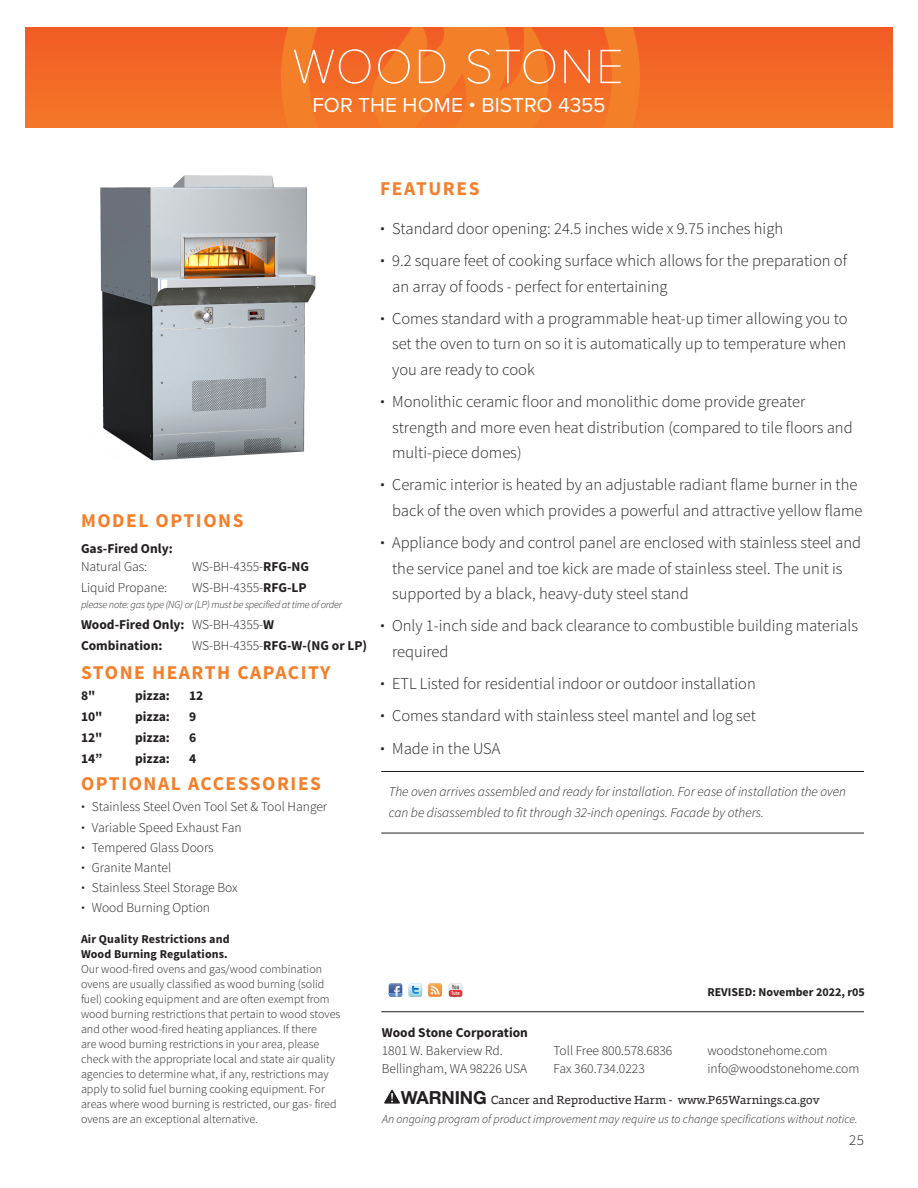
<style>
.page{position:relative;width:918px;height:1188px;background:#fff}
.page>*{position:absolute;margin:0;border:0;box-sizing:border-box;transform-origin:0 0}
.t1{font:100 49.95px "Proxima Nova T";letter-spacing:.02em;color:#fff}
.t2{font:21px "Proxima Nova";letter-spacing:.005em;color:#fff}
.body_text{font:700 19.5px "Source Sans Pro";letter-spacing:.08em;color:#f47f2a}
.Body_Headers{font:700 19.5px "Source Sans Pro";letter-spacing:.08em;color:#f47f2a}
.Body_Headers-2{font:300 16.5px/25.5px "Source Sans Pro";color:#231f20}
.t3{font:300 15px "Source Sans Pro";color:#231f20}
.body_text-2{font:300 13.5px "Source Sans Pro";color:#231f20}
.Body_Headers-3{font:300 13.5px "Source Sans Pro";color:#231f20}
.body_text-3{font:italic 300 13.5px/21px "Source Sans Pro";color:#231f20}
.Body_Headers-4{font:700 13.5px/18px "Source Sans Pro";color:#231f20}
.body_text-4{font:700 13.5px "Source Sans Pro";color:#231f20}
.Product_Body_Copy{font:300 12px/15px "Source Sans Pro";color:#231f20}
.body_text-5{font:italic 300 12px "Source Sans Pro";color:#231f20}
.t4{font:12px "Foro";letter-spacing:-.01em;color:#231f20}
.t5{font:700 12px "Source Sans Pro";color:#231f20}
.Body_Headers-5{font:italic 300 10.5px "Source Sans Pro";letter-spacing:-.02em;color:#231f20}
.s1{font-weight:300}
.s2{font-weight:700}
.s3{font-family:"Helvetica Neue LT Pro";font-weight:700;font-size:18px}
</style>
<div class="page">
<hr style="left:381px;top:771px;width:483px;height:1px;background:#231f20">
<hr style="left:381px;top:833px;width:483px;height:1px;background:#231f20">
<hr style="left:381px;top:1011px;width:483px;height:1px;background:#231f20">
<svg style="left:389px;top:983px;width:13px;height:14px"></svg>
<svg style="left:409px;top:983px;width:13px;height:14px"></svg>
<svg style="left:449px;top:983px;width:13px;height:14px"></svg>
<svg style="left:428px;top:983px;width:14px;height:14px"></svg>
<img style="left:100px;top:175px;width:216px;height:286px">
<svg style="left:384px;top:1090px;width:16px;height:14px"></svg>
<div style="left:26px;top:27px;width:866px;height:101px;background:linear-gradient(to bottom,#f25b24,#f47827)"></div>
<svg style="left:280px;top:27px;width:361px;height:101px;background:#f37427"></svg>
<p class="t1" style="left:293px;top:38px;width:333px">WOOD STONE</p>
<p class="t2" style="left:312px;top:90px;width:295px">FOR THE HOME • BISTRO 4355</p>
<p class="Body_Headers" style="left:81px;top:508px;width:164px">MODEL OPTIONS</p>
<p class="Body_Headers-4" style="left:81px;top:540px;width:93px">Gas-Fired Only:<br><span class="s1">Natural Gas:</span></p>
<p class="Body_Headers-3" style="left:192px;top:558px;width:119px">WS-BH-4355-<span class="s2">RFG-NG</span></p>
<p class="Body_Headers-3" style="left:81px;top:579px;width:88px">Liquid Propane:</p>
<p class="Body_Headers-3" style="left:192px;top:579px;width:116px">WS-BH-4355-<span class="s2">RFG-LP</span></p>
<p class="Body_Headers-5" style="left:81px;top:598px;width:263px">please note: gas type (NG) or (LP) must be specified at time of order</p>
<p class="Body_Headers-4" style="left:81px;top:615px;width:195px;line-height:21px">Wood-Fired Only: <span class="s1">WS-BH-4355-</span>W<br>Combination:</p>
<p class="Body_Headers-4" style="left:192px;top:637px;width:177px"><span class="s1">WS-BH-4355-</span>RFG-W-(NG or LP)</p>
<p class="body_text" style="left:81px;top:660px;width:251px">STONE HEARTH CAPACITY</p>
<p class="body_text-4" style="left:81px;top:687px;width:16px">8"</p>
<p class="body_text-4" style="left:135px;top:687px;width:36px">pizza:</p>
<p class="body_text-4" style="left:189px;top:687px;width:16px">12</p>
<p class="body_text-4" style="left:81px;top:708px;width:23px">10"</p>
<p class="body_text-4" style="left:135px;top:708px;width:36px">pizza:</p>
<p class="body_text-4" style="left:189px;top:708px;width:9px">9</p>
<p class="body_text-4" style="left:81px;top:729px;width:23px">12"</p>
<p class="body_text-4" style="left:135px;top:729px;width:36px">pizza:</p>
<p class="body_text-4" style="left:189px;top:729px;width:9px">6</p>
<p class="body_text-4" style="left:81px;top:750px;width:23px">14”</p>
<p class="body_text-4" style="left:135px;top:750px;width:36px">pizza:</p>
<p class="body_text-4" style="left:189px;top:750px;width:9px">4</p>
<p class="body_text" style="left:81px;top:771px;width:242px">OPTIONAL ACCESSORIES</p>
<p class="body_text-2" style="left:81px;top:799px;width:248px"><span class="s2">·</span> Stainless Steel Oven Tool Set &amp; Tool Hanger</p>
<p class="Body_Headers-3" style="left:81px;top:819px;width:162px"><span class="s2">·</span> Variable Speed Exhaust Fan</p>
<p class="Body_Headers-3" style="left:81px;top:839px;width:134px"><span class="s2">·</span> Tempered Glass Doors</p>
<p class="Body_Headers-3" style="left:81px;top:859px;width:92px"><span class="s2">·</span> Granite Mantel</p>
<p class="Body_Headers-3" style="left:81px;top:879px;width:158px"><span class="s2">·</span> Stainless Steel Storage Box</p>
<p class="Body_Headers-3" style="left:81px;top:900px;width:131px"><span class="s2">·</span> Wood Burning Option</p>
<p class="Product_Body_Copy" style="left:81px;top:932px;width:261px"><span class="s2">Air Quality Restrictions and<br>Wood Burning Regulations.<br></span>Our wood-fired ovens and gas/wood combination ovens are usually classified as wood burning (solid fuel) cooking equipment and are often exempt from wood burning restrictions that pertain to wood stoves and other wood-fired heating appliances. If there<br>are wood burning restrictions in your area, please check with the appropriate local and state air quality agencies to determine what, if any, restrictions may apply to solid fuel burning cooking equipment. For areas where wood burning is restricted, our gas- fired ovens are an exceptional alternative.</p>
<p class="Body_Headers" style="left:380px;top:176px;width:101px">FEATURES</p>
<p class="Body_Headers-2" style="left:380px;top:216px;width:404px"><span class="s2">·</span> Standard door opening: 24.5 inches wide x 9.75 inches high</p>
<p class="Body_Headers-2" style="left:392px;top:248px;width:456px;text-indent:-12px"><span class="s2">·</span> 9.2 square feet of cooking surface which allows for the preparation of an array of foods - perfect for entertaining</p>
<p class="Body_Headers-2" style="left:392px;top:306px;width:457px;text-align:justify;text-indent:-12px"><span class="s2">·</span> Comes standard with a programmable heat-up timer allowing you to set the oven to turn on so it is automatically up to temperature when you are ready to cook</p>
<p class="Body_Headers-2" style="left:392px;top:389px;width:462px;text-indent:-12px"><span class="s2">·</span> Monolithic ceramic floor and monolithic dome provide greater strength and more even heat distribution (compared to tile floors and multi-piece domes)</p>
<p class="Body_Headers-2" style="left:392px;top:472px;width:472px;text-indent:-12px"><span class="s2">·</span> Ceramic interior is heated by an adjustable radiant flame burner in the back of the oven which provides a powerful and attractive yellow flame</p>
<p class="Body_Headers-2" style="left:392px;top:530px;width:470px;text-indent:-12px"><span class="s2">·</span> Appliance body and control panel are enclosed with stainless steel and the service panel and toe kick are made of stainless steel. The unit is supported by a black, heavy-duty steel stand</p>
<p class="Body_Headers-2" style="left:392px;top:613px;width:467px;text-indent:-12px"><span class="s2">·</span> Only 1-inch side and back clearance to combustible building materials required</p>
<p class="Body_Headers-2" style="left:380px;top:671px;width:377px"><span class="s2">·</span> ETL Listed for residential indoor or outdoor installation</p>
<p class="Body_Headers-2" style="left:380px;top:703px;width:377px"><span class="s2">·</span> Comes standard with stainless steel mantel and log set</p>
<p class="Body_Headers-2" style="left:380px;top:735px;width:122px"><span class="s2">·</span> Made in the USA</p>
<p class="body_text-3" style="left:389px;top:781px;width:459px">The oven arrives assembled and ready for installation. For ease of installation the oven can be disassembled to fit through 32-inch openings. Facade by others.</p>
<p class="t5" style="left:707px;top:985px;width:159px">REVISED: November 2022, r05</p>
<p class="Body_Headers-4" style="left:382px;top:1024px;width:148px">Wood Stone Corporation</p>
<p class="body_text-2" style="left:382px;top:1042px;width:122px">1801 W. Bakerview Rd.</p>
<p class="body_text-2" style="left:382px;top:1060px;width:147px">Bellingham, WA 98226 USA</p>
<p class="body_text-5" style="left:382px;top:1112px;width:477px">An ongoing program of product improvement may require us to change specifications without notice.</p>
<p class="body_text-2" style="left:707px;top:1042px;width:122px">woodstonehome.com</p>
<p class="body_text-2" style="left:707px;top:1060px;width:154px">info@woodstonehome.com</p>
<p class="body_text-2" style="left:553px;top:1042px;width:120px">Toll Free 800.578.6836</p>
<p class="body_text-2" style="left:553px;top:1060px;width:93px">Fax 360.734.0223</p>
<p class="t4" style="left:401px;top:1092px;width:421px"><span class="s3">WARNING</span> Cancer and Reproductive Harm - www.P65Warnings.ca.gov</p>
<p class="t3" style="left:849px;top:1131px;width:16px">25</p>
</div>
